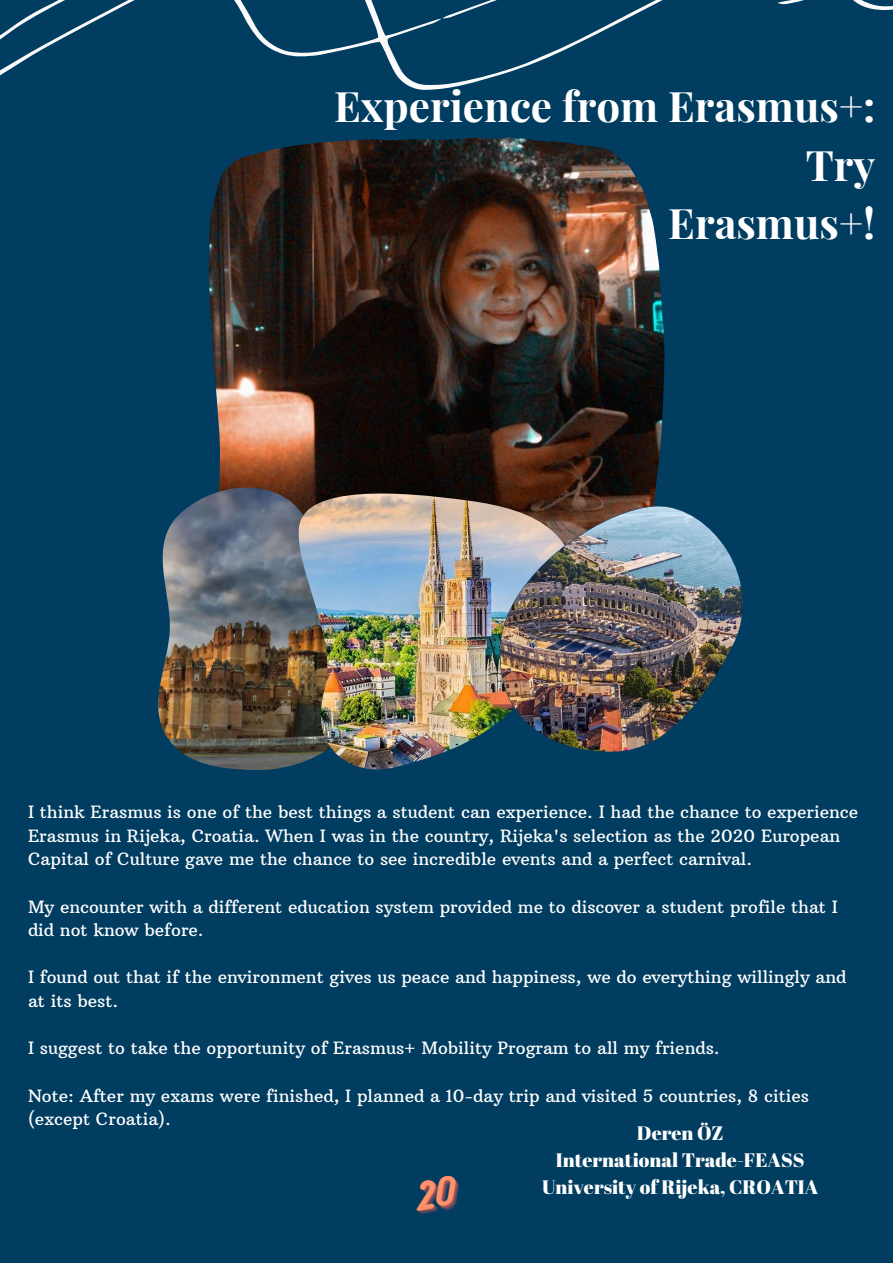
<style>
.page{position:relative;width:893px;height:1263px;background:#003d60}
.page>*{position:absolute;margin:0;border:0;box-sizing:border-box;transform-origin:0 0}
.t1{font:700 42.08px/58.5px "Playfair Display";color:#fff;text-align:right}
.t2{font:19.5px/27px "Abril Fatface";color:#fff;text-align:center}
.t3{font:17.25px/23.6px "Arbutus Slab";color:#fff}
</style>
<div class="page">
<svg style="left:0;top:0;width:893px;height:90px"></svg>
<svg style="left:442px;top:0;width:137px;height:18px"></svg>
<svg style="left:777px;top:0;width:63px;height:4px"></svg>
<img style="left:209px;top:137px;width:455px;height:369px">
<img style="left:158px;top:485px;width:203px;height:285px">
<img style="left:299px;top:493px;width:275px;height:276px">
<img style="left:499px;top:506px;width:244px;height:246px">
<h1 class="t1" style="left:334px;top:75px;width:542px">Experience from Erasmus+:<br>Try<br>Erasmus+!</h1>
<p class="t3" style="left:28px;top:800px;width:831px">I think Erasmus is one of the best things a student can experience. I had the chance to experience<br>Erasmus in Rijeka, Croatia. When I was in the country, Rijeka's selection as the 2020 European<br>Capital of Culture gave me the chance to see incredible events and a perfect carnival.</p>
<p class="t3" style="left:28px;top:894px;width:811px">My encounter with a different education system provided me to discover a student profile that I did not know before.</p>
<p class="t3" style="left:28px;top:965px;width:820px">I found out that if the environment gives us peace and happiness, we do everything willingly and at its best.</p>
<p class="t3" style="left:28px;top:1036px;width:693px">I suggest to take the opportunity of Erasmus+ Mobility Program to all my friends.</p>
<p class="t3" style="left:28px;top:1083px;width:782px">Note: After my exams were finished, I planned a 10-day trip and visited 5 countries, 8 cities (except Croatia).</p>
<p class="t2" style="left:542px;top:1119px;width:278px">Deren ÖZ<br>International Trade-FEASS<br>University of Rijeka, CROATIA</p>
</div>
